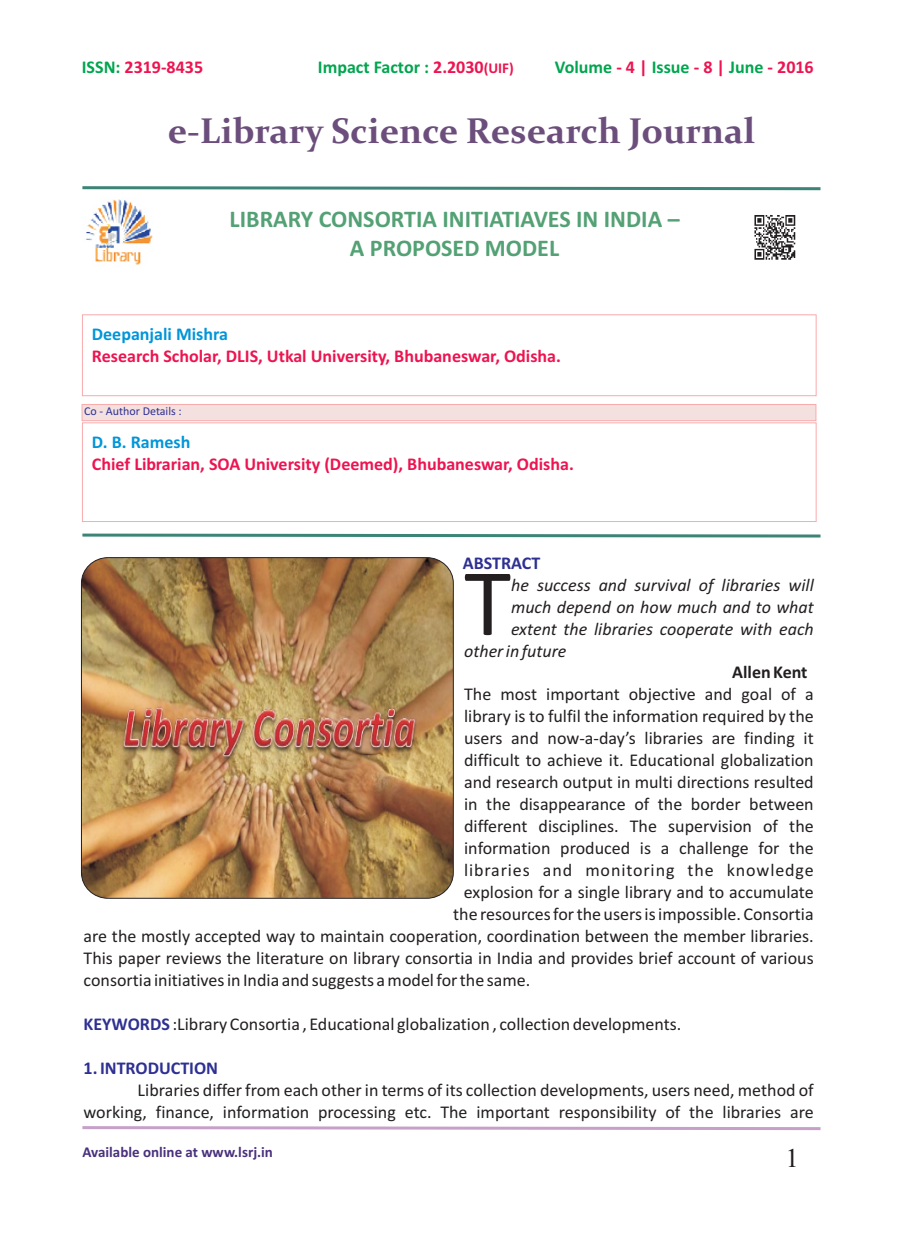
<style>
.page{position:relative;width:898px;height:1242px;background:#fff}
.page>*{position:absolute;margin:0;border:0;box-sizing:border-box;transform-origin:0 0}
.t1{font:96.15px "Calibri";color:#231f20}
.t2{font:700 36px "Constantia";color:#6b4e7b}
.t3{font:27px "Times New Roman";color:#231f20}
.t4{font:700 24px/29.2px "Calibri";color:#53a174;text-align:center}
.t5{font:18px/21.9px "Calibri";color:#231f20;text-align:right}
.t6{font:700 18px "Calibri";color:#ed1450}
.t7{font:italic 18px "Calibri";color:#231f20}
.t8{font:700 18px "Calibri";color:#00a54f}
.t9{font:18px "Calibri";letter-spacing:.05em;color:#231f20}
.t10{font:700 18px "Calibri";color:#0095d9}
.t11{font:700 18px "Calibri";color:#2e3092}
.t12{font:700 18px "Calibri";color:#231f20}
.t13{font:700 15px "Calibri";color:#49317d}
.t14{font:12px "Calibri";color:#2e3092}
.s1{color:#00a54f}
.s2{color:#ed1450}
.s3{font-size:15px;color:#ed1450}
.s4{font-weight:700;color:#2e3092}
</style>
<div class="page">
<img style="left:754px;top:215px;width:42px;height:45px">
<svg style="left:82px;top:1126px;width:739px;height:5px"></svg>
<svg style="left:82px;top:186px;width:739px;height:5px"></svg>
<svg style="left:82px;top:533px;width:739px;height:5px"></svg>
<div style="left:82px;top:314px;width:734px;height:82px;border:1px solid #f8abad"></div>
<svg style="left:82px;top:404px;width:734px;height:17px;background:#f4dad9"></svg>
<div style="left:82px;top:422px;width:734px;height:100px;border:1px solid #f8abad"></div>
<img style="left:81px;top:557px;width:371px;height:341px;border-radius:26px">
<div style="left:81px;top:557px;width:372px;height:341px;border:1px solid #231f20;border-radius:26px"></div>
<img style="left:85px;top:199px;width:68px;height:66px">
<p class="t6" style="left:82px;top:59px;width:123px"><span class="s1">ISSN:</span> 2319-8435</p>
<p class="t8" style="left:318px;top:59px;width:197px">Impact Factor : <span class="s2">2.2030</span><span class="s3">(UIF)</span></p>
<p class="t8" style="left:554px;top:59px;width:260px">Volume <span class="s2">- 4 |</span> Issue <span class="s2">- 8 |</span> June <span class="s2">- 2016</span></p>
<h2 class="t2" style="left:168px;top:116px;width:588px">e-Library Science Research Journal</h2>
<h3 class="t4" style="left:229px;top:206px;width:451px">LIBRARY CONSORTIA INITIATIAVES IN INDIA –<br>A PROPOSED MODEL</h3>
<p class="t10" style="left:92px;top:327px;width:137px">Deepanjali Mishra</p>
<p class="t6" style="left:92px;top:349px;width:470px">Research Scholar, DLIS, Utkal University, Bhubaneswar, Odisha.</p>
<p class="t14" style="left:84px;top:406px;width:99px">Co - Author Details :</p>
<p class="t10" style="left:92px;top:435px;width:100px">D. B. Ramesh</p>
<p class="t6" style="left:92px;top:457px;width:483px">Chief Librarian, SOA University (Deemed), Bhubaneswar, Odisha.</p>
<p class="t11" style="left:462px;top:555px;width:79px">ABSTRACT</p>
<h1 class="t1" style="left:464px;top:563px;width:48px">T</h1>
<p class="t7" style="left:511px;top:577px;width:304px">he success and survival of libraries will</p>
<p class="t7" style="left:511px;top:599px;width:304px">much depend on how much and to what</p>
<p class="t7" style="left:511px;top:621px;width:304px">extent the libraries cooperate with each</p>
<p class="t7" style="left:464px;top:643px;width:104px">other in future</p>
<p class="t12" style="left:732px;top:665px;width:77px">Allen Kent</p>
<p class="t5" style="left:464px;top:685px;width:351px">The most important objective and goal of a</p>
<p class="t5" style="left:464px;top:707px;width:351px">library is to fulfil the information required by the</p>
<p class="t5" style="left:464px;top:729px;width:351px">users and now-a-day’s libraries are finding it</p>
<p class="t5" style="left:464px;top:751px;width:351px">difficult to achieve it. Educational globalization</p>
<p class="t5" style="left:464px;top:773px;width:351px">and research output in multi directions resulted</p>
<p class="t5" style="left:464px;top:795px;width:351px">in the disappearance of the border between</p>
<p class="t5" style="left:464px;top:817px;width:351px">different disciplines. The supervision of the</p>
<p class="t5" style="left:464px;top:839px;width:351px">information produced is a challenge for the</p>
<p class="t9" style="left:464px;top:862px;width:351px">libraries and monitoring the knowledge</p>
<p class="t5" style="left:464px;top:883px;width:351px">explosion for a single library and to accumulate</p>
<p class="t5" style="left:453px;top:904px;width:362px">the resources for the users is impossible. Consortia</p>
<p class="t5" style="left:84px;top:926px;width:731px">are the mostly accepted way to maintain cooperation, coordination between the member libraries.</p>
<p class="t5" style="left:84px;top:948px;width:731px">This paper reviews the literature on library consortia in India and provides brief account of various</p>
<p class="t5" style="left:84px;top:970px;width:448px">consortia initiatives in India and suggests a model for the same.</p>
<p class="t5" style="left:84px;top:1014px;width:599px"><span class="s4">KEYWORDS</span>:Library Consortia , Educational globalization , collection developments.</p>
<p class="t11" style="left:84px;top:1060px;width:136px">1. INTRODUCTION</p>
<p class="t5" style="left:84px;top:1080px;width:731px">Libraries differ from each other in terms of its collection developments, users need, method of working, finance, information processing etc. The important responsibility of the libraries are</p>
<p class="t13" style="left:82px;top:1145px;width:192px">Available online at www.lsrj.in</p>
<h3 class="t3" style="left:785px;top:1147px;width:15px">1</h3>
</div>
